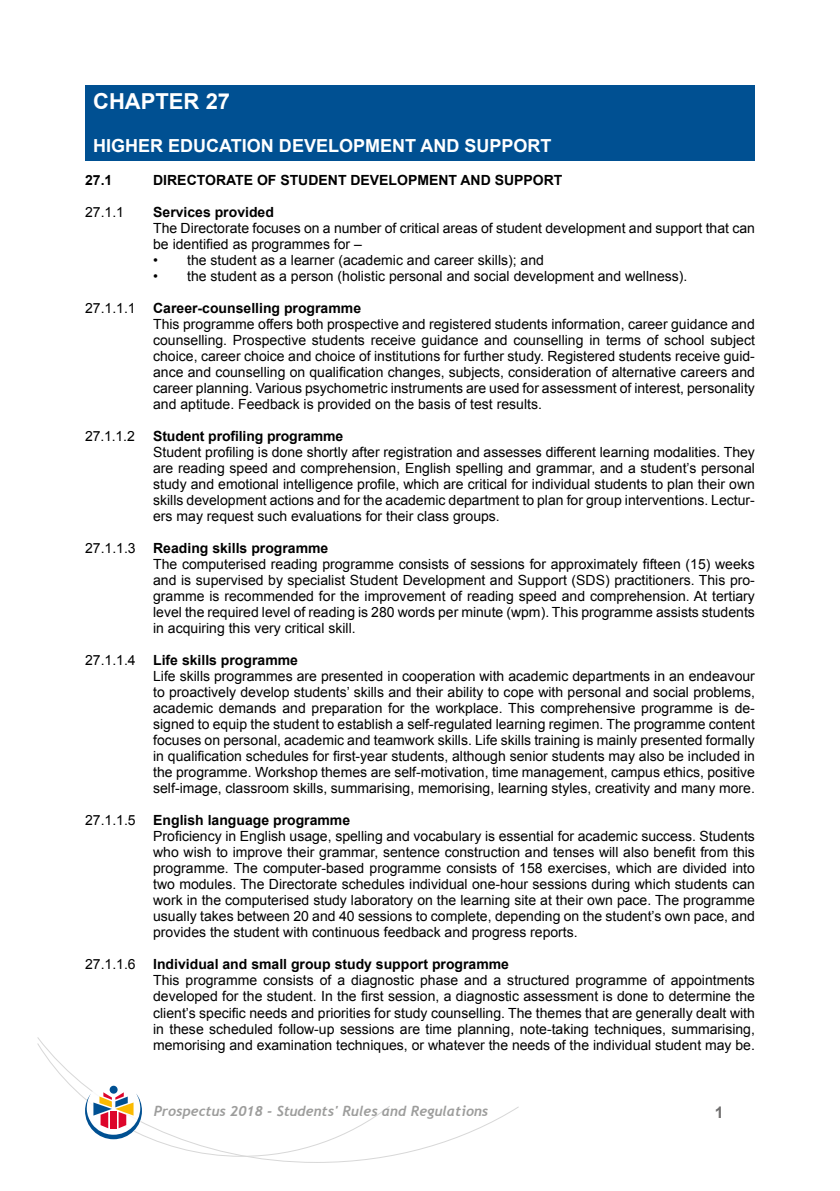
<style>
.page{position:relative;width:840px;height:1191px;background:#fff}
.page>*{position:absolute;margin:0;border:0;box-sizing:border-box;transform-origin:0 0}
.t1{font:700 22px "Arial";color:#fff}
.t2{font:700 18px "Arial";color:#fff}
.t3{font:700 16px "Arial";color:#706f6f}
.t4{font:14px/16px "Arial";color:#000}
.t5{font:700 14px "Arial";color:#000}
.t6{font:italic 700 14px "Trebuchet";color:#9d9d9c}
.s1{font-weight:700}
</style>
<div class="page">
<svg style="left:37px;top:1037px;width:482px;height:125px"></svg>
<svg style="left:37px;top:1043px;width:353px;height:113px"></svg>
<div style="left:85px;top:85px;width:669px;height:75px;background:#005092"></div>
<h1 class="t1" style="left:93px;top:86px;width:138px">CHAPTER 27</h1>
<p class="t2" style="left:93px;top:133px;width:460px">HIGHER EDUCATION DEVELOPMENT AND SUPPORT</p>
<p class="t5" style="left:85px;top:170px;width:29px">27.1</p>
<p class="t5" style="left:153px;top:170px;width:410px">DIRECTORATE OF STUDENT DEVELOPMENT AND SUPPORT</p>
<p class="t4" style="left:85px;top:204px;width:40px">27.1.1</p>
<p class="t5" style="left:153px;top:202px;width:122px">Services provided</p>
<p class="t4" style="left:153px;top:220px;width:603px">The Directorate focuses on a number of critical areas of student development and support that can be identified as programmes for –</p>
<p class="t4" style="left:153px;top:252px;width:392px">• the student as a learner (academic and career skills); and</p>
<p class="t4" style="left:153px;top:268px;width:535px">• the student as a person (holistic personal and social development and wellness).</p>
<p class="t4" style="left:153px;top:300px;width:603px;text-indent:-68px">27.1.1.1 <span class="s1">Career-counselling programme<br></span>This programme offers both prospective and registered students information, career guidance and counselling. Prospective students receive guidance and counselling in terms of school subject choice, career choice and choice of institutions for further study. Registered students receive guid&shy;ance and counselling on qualification changes, subjects, consideration of alternative careers and career planning. Various psychometric instruments are used for assessment of interest, personality and aptitude. Feedback is provided on the basis of test results.</p>
<p class="t4" style="left:85px;top:428px;width:51px">27.1.1.2</p>
<p class="t5" style="left:153px;top:426px;width:191px">Student profiling programme</p>
<p class="t4" style="left:153px;top:444px;width:603px;text-align:justify">Student profiling is done shortly after registration and assesses different learning modalities. They are reading speed and comprehension, English spelling and grammar, and a student’s personal study and emotional intelligence profile, which are critical for individual students to plan their own skills development actions and for the academic department to plan for group interventions. Lectur&shy;ers may request such evaluations for their class groups.</p>
<p class="t4" style="left:153px;top:540px;width:603px;text-indent:-68px">27.1.1.3 <span class="s1">Reading skills programme<br></span>The computerised reading programme consists of sessions for approximately fifteen (15) weeks and is supervised by specialist Student Development and Support (SDS) practitioners. This pro&shy;gramme is recommended for the improvement of reading speed and comprehension. At tertiary level the required level of reading is 280 words per minute (wpm). This programme assists students in acquiring this very critical skill.</p>
<p class="t4" style="left:153px;top:652px;width:603px;text-indent:-68px">27.1.1.4 <span class="s1">Life skills programme<br></span>Life skills programmes are presented in cooperation with academic departments in an endeavour to proactively develop students’ skills and their ability to cope with personal and social problems, academic demands and preparation for the workplace. This comprehensive programme is de&shy;signed to equip the student to establish a self-regulated learning regimen. The programme content focuses on personal, academic and teamwork skills. Life skills training is mainly presented formally in qualification schedules for first-year students, although senior students may also be included in the programme. Workshop themes are self-motivation, time management, campus ethics, positive self-image, classroom skills, summarising, memorising, learning styles, creativity and many more.</p>
<p class="t4" style="left:153px;top:812px;width:603px;text-indent:-68px">27.1.1.5 <span class="s1">English language programme<br></span>Proficiency in English usage, spelling and vocabulary is essential for academic success. Students who wish to improve their grammar, sentence construction and tenses will also benefit from this programme. The computer-based programme consists of 158 exercises, which are divided into two modules. The Directorate schedules individual one-hour sessions during which students can work in the computerised study laboratory on the learning site at their own pace. The programme usually takes between 20 and 40 sessions to complete, depending on the student’s own pace, and provides the student with continuous feedback and progress reports.</p>
<p class="t4" style="left:153px;top:956px;width:603px;text-indent:-68px">27.1.1.6 <span class="s1">Individual and small group study support programme<br></span>This programme consists of a diagnostic phase and a structured programme of appointments developed for the student. In the first session, a diagnostic assessment is done to determine the client’s specific needs and priorities for study counselling. The themes that are generally dealt with in these scheduled follow-up sessions are time planning, note-taking techniques, summarising, memorising and examination techniques, or whatever the needs of the individual student may be.</p>
<p class="t6" style="left:154px;top:1102px;width:336px">Prospectus 2018 - Students' Rules and Regulations</p>
<p class="t3" style="left:714px;top:1100px;width:10px">1</p>
</div>
